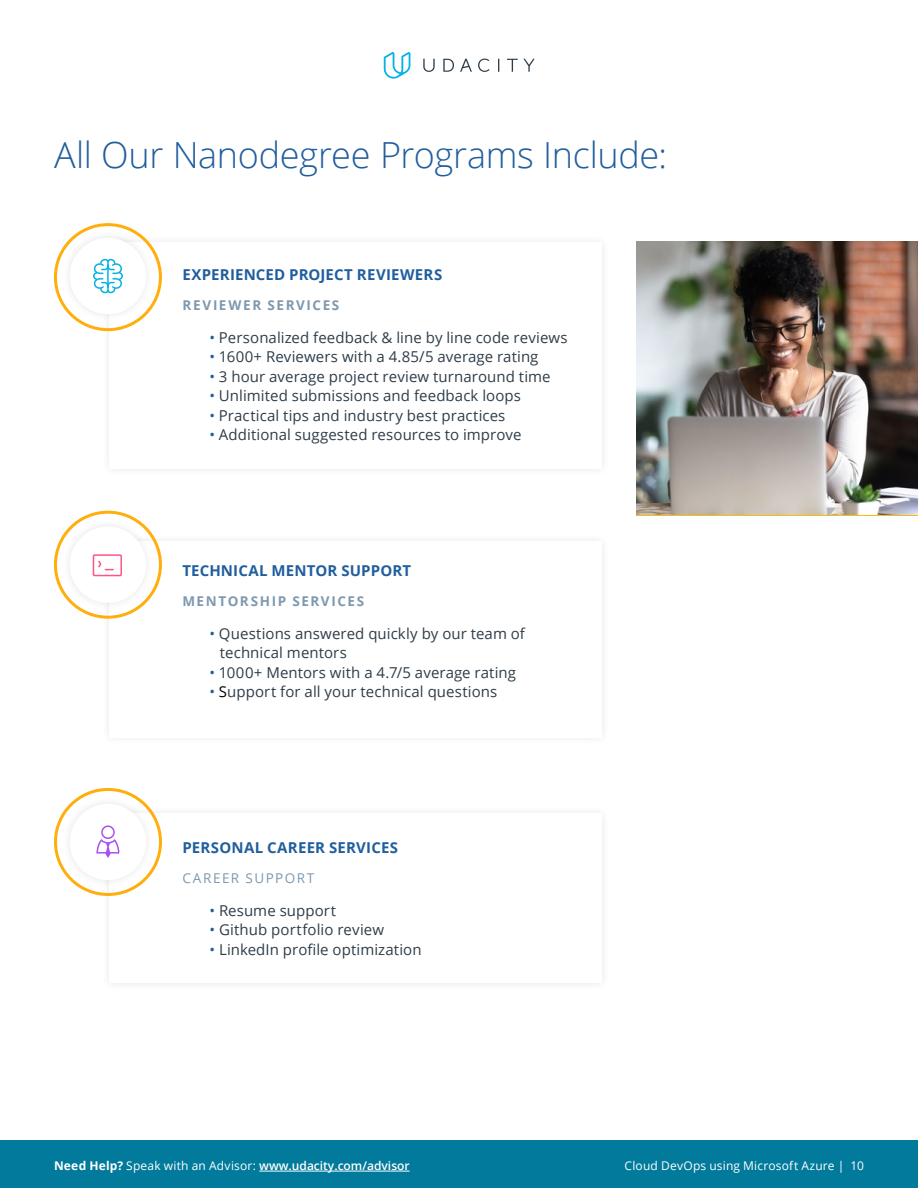
<style>
.page{position:relative;width:918px;height:1188px;background:#fff}
.page>*{position:absolute;margin:0;border:0;box-sizing:border-box;transform-origin:0 0}
.t1{font:300 36px "Open Sans";letter-spacing:-.01em;color:#215e9e}
.t2{font:15px/19.5px "Open Sans";letter-spacing:.005em;color:#2e3d49}
.t3{font:700 15px "Open Sans";letter-spacing:.015em;color:#215e9e}
.t4{font:700 13.5px "Open Sans";letter-spacing:.12em;color:#7e98ad}
.t5{font:13.5px "Open Sans";letter-spacing:.115em;color:#7e98ad}
.t6{font:600 12px "Open Sans";color:#fff}
.t7{font:12px "Open Sans";letter-spacing:.015em;color:#fff}
.s1{color:#215e9e}
.s2{color:#000}
.s3{font-weight:700}
.s4{font-weight:400}
</style>
<div class="page">
<div style="left:0;top:1140px;width:918px;height:48px;background:#017a9b"></div>
<hr style="left:259px;top:1171px;width:151px;height:1px;background:#fff">
<svg style="left:384px;top:52px;width:26px;height:27px"></svg>
<svg style="left:423px;top:59px;width:112px;height:13px"></svg>
<img style="left:636px;top:242px;width:282px;height:273px">
<div style="left:101px;top:234px;width:509px;height:243px;background:#fbfbfb"></div>
<div style="left:109px;top:242px;width:493px;height:227px;background:#fff"></div>
<div style="left:61px;top:518px;width:94px;height:94px;background:#000;opacity:.1"></div>
<div style="left:70px;top:526px;width:76px;height:77px;background:#fff;border-radius:50%"></div>
<div style="left:93px;top:554px;width:29px;height:22px;border:2px solid #ff5482"></div>
<svg style="left:98px;top:560px;width:15px;height:10px"></svg>
<div style="left:54px;top:511px;width:108px;height:108px;border:3px solid #ffae0c;border-radius:50%"></div>
<div style="left:61px;top:229px;width:94px;height:94px;background:#000;opacity:.1"></div>
<div style="left:70px;top:238px;width:76px;height:76px;background:#fff;border-radius:50%"></div>
<svg style="left:93px;top:259px;width:30px;height:35px"></svg>
<div style="left:54px;top:223px;width:108px;height:108px;border:3px solid #ffae0c;border-radius:50%"></div>
<div style="left:101px;top:805px;width:509px;height:186px;background:#fafafa"></div>
<div style="left:109px;top:813px;width:493px;height:170px;background:#fff"></div>
<div style="left:61px;top:795px;width:94px;height:94px;background:#000;opacity:.1"></div>
<div style="left:70px;top:804px;width:76px;height:76px;background:#fff;border-radius:50%"></div>
<svg style="left:96px;top:825px;width:24px;height:33px"></svg>
<div style="left:54px;top:788px;width:108px;height:108px;border:3px solid #ffae0c;border-radius:50%"></div>
<h1 class="t1" style="left:54px;top:130px;width:614px">All Our Nanodegree Programs Include:</h1>
<p class="t3" style="left:182px;top:264px;width:261px">EXPERIENCED PROJECT REVIEWERS</p>
<p class="t4" style="left:182px;top:295px;width:158px">REVIEWER SERVICES</p>
<p class="t2" style="left:209px;top:327px;width:360px"><span class="s1">•</span> Personalized feedback &amp; line by line code reviews</p>
<p class="t2" style="left:209px;top:346px;width:331px"><span class="s1">•</span> 1600+ Reviewers with a 4.85/5 average rating</p>
<p class="t2" style="left:209px;top:366px;width:343px"><span class="s1">•</span> 3 hour average project review turnaround time</p>
<p class="t2" style="left:209px;top:385px;width:313px"><span class="s1">•</span> Unlimited submissions and feedback loops</p>
<p class="t2" style="left:209px;top:405px;width:298px"><span class="s1">•</span> Practical tips and industry best practices</p>
<p class="t2" style="left:209px;top:424px;width:314px"><span class="s1">•</span> Additional suggested resources to improve</p>
<p class="t3" style="left:182px;top:560px;width:230px">TECHNICAL MENTOR SUPPORT</p>
<p class="t4" style="left:182px;top:591px;width:183px">MENTORSHIP SERVICES</p>
<p class="t2" style="left:220px;top:623px;width:307px;text-indent:-10px"><span class="s1">•</span> Questions answered quickly by our team of technical mentors</p>
<p class="t2" style="left:209px;top:662px;width:308px"><span class="s1">•</span> 1000+ Mentors with a 4.7/5 average rating</p>
<p class="t2" style="left:209px;top:682px;width:289px"><span class="s1">•</span> <span class="s2">S</span>upport for all your technical questions</p>
<p class="t3" style="left:182px;top:837px;width:217px">PERSONAL CAREER SERVICES</p>
<p class="t5" style="left:182px;top:868px;width:133px">CAREER SUPPORT</p>
<p class="t2" style="left:209px;top:900px;width:128px"><span class="s1">•</span> Resume support</p>
<p class="t2" style="left:209px;top:919px;width:176px"><span class="s1">•</span> Github portfolio review</p>
<p class="t2" style="left:209px;top:939px;width:214px"><span class="s1">•</span> LinkedIn profile optimization</p>
<p class="t6" style="left:54px;top:1158px;width:357px"><span class="s3">Need Help?</span> <span class="s4">Speak with an Advisor:</span> www.udacity.com/advisor</p>
<p class="t7" style="left:625px;top:1158px;width:241px">Cloud DevOps using Microsoft Azure | 10</p>
</div>
